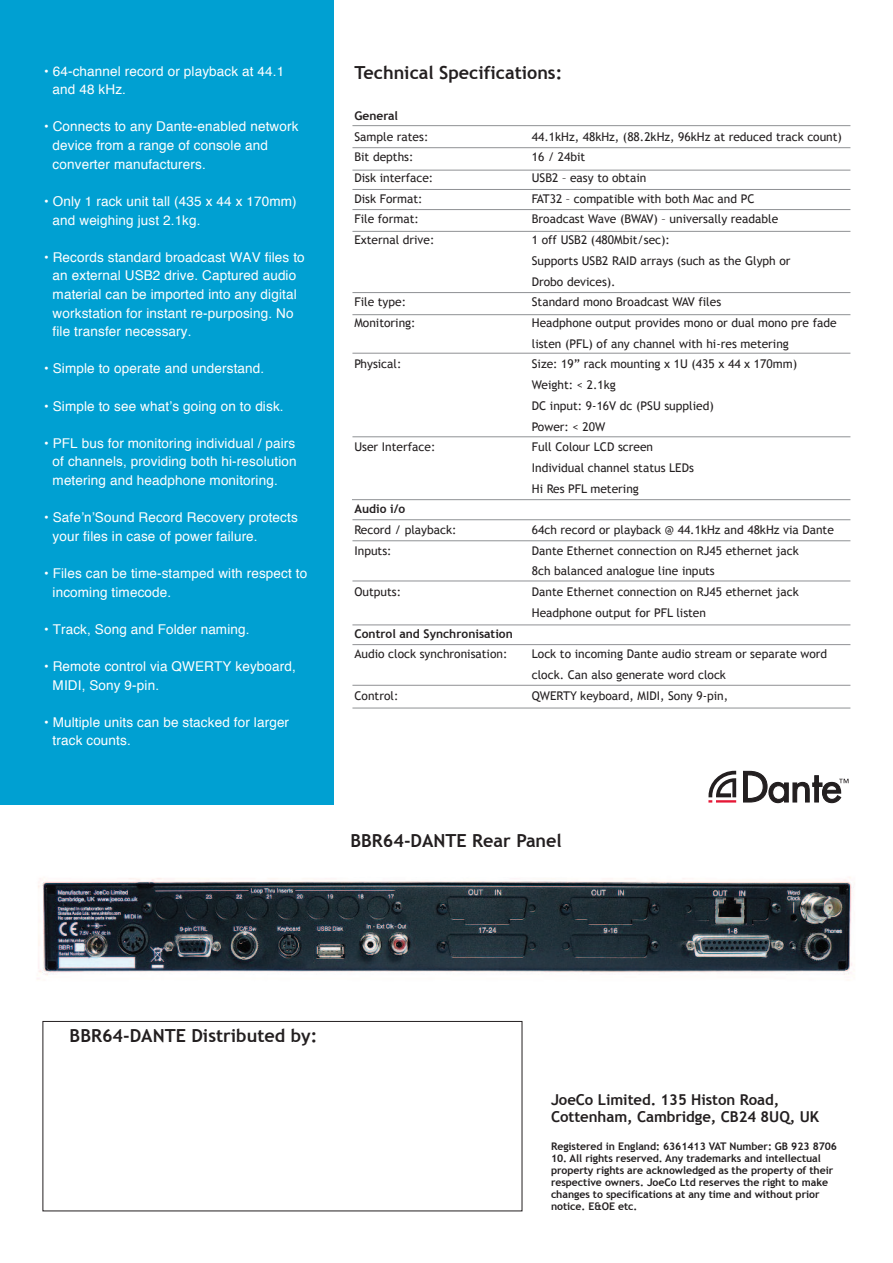
<style>
.page{position:relative;width:893px;height:1263px;background:#fff}
.page>*{position:absolute;margin:0;border:0;box-sizing:border-box;transform-origin:0 0}
.t1{font:700 18px "Trebuchet MS";color:#231f20}
.t2{font:700 15px/16.5px "Trebuchet MS";letter-spacing:-.005em;color:#231f20}
.t3{font:13.5px/18.6px "Helvetica";letter-spacing:.01em;color:#fff}
.t4{font:12px/20.7px "Trebuchet MS";color:#231f20}
.t5{font:700 12px "Trebuchet MS";color:#231f20}
.t6{font:700 10.5px/12px "Trebuchet MS";letter-spacing:-.005em;color:#231f20}
</style>
<div class="page">
<div style="left:0;top:0;width:334px;height:804px;background:#00a0d2"></div>
<hr style="left:352px;top:125px;width:498px;height:1px;background:#8f9194">
<hr style="left:352px;top:147px;width:498px;height:1px;background:#8f9194">
<hr style="left:352px;top:170px;width:498px;height:1px;background:#8f9194">
<hr style="left:352px;top:231px;width:498px;height:1px;background:#8f9194">
<hr style="left:352px;top:189px;width:498px;height:1px;background:#8f9194">
<hr style="left:352px;top:209px;width:498px;height:1px;background:#8f9194">
<hr style="left:352px;top:314px;width:498px;height:1px;background:#8f9194">
<hr style="left:352px;top:644px;width:498px;height:1px;background:#8f9194">
<hr style="left:352px;top:685px;width:498px;height:1px;background:#8f9194">
<hr style="left:352px;top:708px;width:498px;height:1px;background:#8f9194">
<hr style="left:352px;top:353px;width:498px;height:1px;background:#8f9194">
<hr style="left:352px;top:436px;width:498px;height:1px;background:#8f9194">
<hr style="left:352px;top:499px;width:498px;height:1px;background:#8f9194">
<hr style="left:352px;top:519px;width:498px;height:1px;background:#8f9194">
<hr style="left:352px;top:625px;width:498px;height:1px;background:#8f9194">
<img style="left:37px;top:877px;width:817px;height:103px">
<div style="left:43px;top:1021px;width:479px;height:190px;border:1px solid #231f20"></div>
<hr style="left:352px;top:292px;width:498px;height:1px;background:#8f9194">
<hr style="left:352px;top:540px;width:498px;height:1px;background:#8f9194">
<hr style="left:352px;top:581px;width:498px;height:1px;background:#8f9194">
<svg style="left:743px;top:771px;width:105px;height:32px"></svg>
<svg style="left:708px;top:771px;width:28px;height:31px"></svg>
<p class="t3" style="left:53px;top:63px;width:233px;text-indent:-9px">• 64-channel record or playback at 44.1 and 48 kHz.</p>
<p class="t3" style="left:53px;top:119px;width:247px;text-indent:-9px">• Connects to any Dante-enabled network device from a range of console and converter manufacturers.</p>
<p class="t3" style="left:53px;top:193px;width:245px;text-indent:-9px">• Only 1 rack unit tall (435 x 44 x 170mm) and weighing just 2.1kg.</p>
<p class="t3" style="left:53px;top:249px;width:254px;text-indent:-9px">• Records standard broadcast WAV files to an external USB2 drive. Captured audio material can be imported into any digital workstation for instant re-purposing. No file transfer necessary.</p>
<p class="t3" style="left:44px;top:360px;width:222px">• Simple to operate and understand.</p>
<p class="t3" style="left:44px;top:398px;width:241px">• Simple to see what’s going on to disk.</p>
<p class="t3" style="left:53px;top:435px;width:246px;text-align:justify;text-indent:-9px">• PFL bus for monitoring individual / pairs of channels, providing both hi-resolution metering and headphone monitoring.</p>
<p class="t3" style="left:53px;top:509px;width:247px;text-indent:-9px">• Safe’n’Sound Record Recovery protects your files in case of power failure.</p>
<p class="t3" style="left:53px;top:565px;width:256px;text-indent:-9px">• Files can be time-stamped with respect to incoming timecode.</p>
<p class="t3" style="left:44px;top:621px;width:207px">• Track, Song and Folder naming.</p>
<p class="t3" style="left:53px;top:658px;width:245px;text-indent:-9px">• Remote control via QWERTY keyboard,<br>MIDI, Sony 9-pin.</p>
<p class="t3" style="left:53px;top:714px;width:238px;text-indent:-9px">• Multiple units can be stacked for larger track counts.</p>
<h1 class="t1" style="left:354px;top:62px;width:209px">Technical Specifications:</h1>
<p class="t5" style="left:354px;top:109px;width:45px">General</p>
<p class="t4" style="left:354px;top:126px;width:82px">Sample rates:<br>Bit depths:<br>Disk interface:<br>Disk Format:<br>File format:<br>External drive:</p>
<p class="t4" style="left:532px;top:126px;width:312px">44.1kHz, 48kHz, (88.2kHz, 96kHz at reduced track count)<br>16 / 24bit<br>USB2 – easy to obtain<br>FAT32 – compatible with both Mac and PC<br>Broadcast Wave (BWAV) – universally readable<br>1 off USB2 (480Mbit/sec):<br>Supports USB2 RAID arrays (such as the Glyph or<br>Drobo devices).<br>Standard mono Broadcast WAV files<br>Headphone output provides mono or dual mono pre fade listen (PFL) of any channel with hi-res metering<br>Size: 19” rack mounting x 1U (435 x 44 x 170mm)<br>Weight: &lt; 2.1kg<br>DC input: 9-16V dc (PSU supplied)<br>Power: &lt; 20W<br>Full Colour LCD screen<br>Individual channel status LEDs<br>Hi Res PFL metering</p>
<p class="t4" style="left:532px;top:519px;width:304px">64ch record or playback @ 44.1kHz and 48kHz via Dante Dante Ethernet connection on RJ45 ethernet jack<br>8ch balanced analogue line inputs<br>Dante Ethernet connection on RJ45 ethernet jack Headphone output for PFL listen</p>
<p class="t4" style="left:532px;top:644px;width:297px">Lock to incoming Dante audio stream or separate word clock. Can also generate word clock<br>QWERTY keyboard, MIDI, Sony 9-pin,</p>
<p class="t4" style="left:354px;top:292px;width:63px">File type:<br>Monitoring:</p>
<p class="t4" style="left:354px;top:354px;width:49px">Physical:</p>
<p class="t4" style="left:354px;top:437px;width:82px">User Interface:</p>
<p class="t5" style="left:354px;top:502px;width:52px">Audio i/o</p>
<p class="t4" style="left:354px;top:519px;width:104px">Record / playback:<br>Inputs:</p>
<p class="t4" style="left:354px;top:581px;width:48px">Outputs:</p>
<p class="t5" style="left:354px;top:626px;width:160px">Control and Synchronisation</p>
<p class="t4" style="left:354px;top:644px;width:154px">Audio clock synchronisation:</p>
<p class="t4" style="left:354px;top:685px;width:45px">Control:</p>
<h1 class="t1" style="left:350px;top:830px;width:213px">BBR64-DANTE Rear Panel</h1>
<h1 class="t1" style="left:70px;top:1025px;width:249px">BBR64-DANTE Distributed by:</h1>
<p class="t2" style="left:551px;top:1091px;width:270px">JoeCo Limited. 135 Histon Road,<br>Cottenham, Cambridge, CB24 8UQ, UK</p>
<p class="t6" style="left:551px;top:1140px;width:288px">Registered in England: 6361413 VAT Number: GB 923 8706</p>
<p class="t6" style="left:551px;top:1152px;width:284px">10. All rights reserved. Any trademarks and intellectual property rights are acknowledged as the property of their respective owners. JoeCo Ltd reserves the right to make changes to specifications at any time and without prior notice. E&amp;OE etc.</p>
</div>
